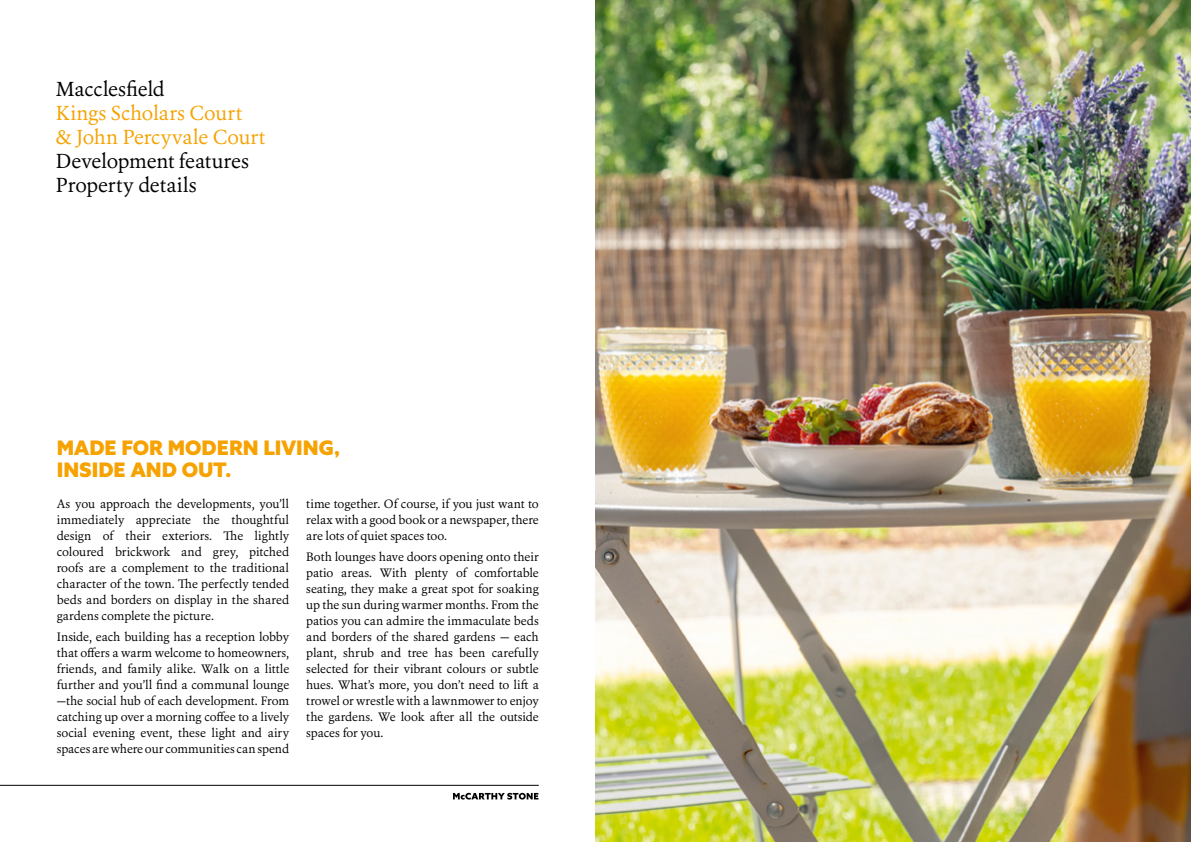
<style>
.page{position:relative;width:1191px;height:842px;background:#fff}
.page>*{position:absolute;margin:0;border:0;box-sizing:border-box;transform-origin:0 0}
.t1{font:20px "Erato";letter-spacing:-.01em;color:#000}
.t2{font:20px/24px "Erato";color:#f6a200}
.Yellow_Subhead{font:900 20px/22px "Azo Sans Mc S";color:#f6a200}
.Body_Copy{font:12px/16px "Erato";letter-spacing:-.005em;color:#000;text-align:justify}
</style>
<div class="page">
<img style="left:595px;top:0;width:596px;height:842px">
<hr style="left:0;top:785px;width:539px;height:1px;background:#000">
<svg style="left:453px;top:793px;width:85px;height:6px"></svg>
<p class="t1" style="left:56px;top:76px;width:110px">Macclesfield</p>
<p class="t2" style="left:56px;top:101px;width:211px">Kings Scholars Court<br>&amp; John Percyvale Court</p>
<p class="t1" style="left:56px;top:148px;width:194px">Development features</p>
<p class="t1" style="left:56px;top:172px;width:142px">Property details</p>
<p class="Yellow_Subhead" style="left:57px;top:437px;width:285px">MADE FOR MODERN LIVING,<br>INSIDE AND OUT.</p>
<p class="Body_Copy" style="left:57px;top:496px;width:234px">As you approach the developments, you’ll immediately appreciate the thoughtful design of their exteriors. The lightly coloured brickwork and grey, pitched roofs are a complement to the traditional character of the town. The perfectly tended beds and borders on display in the shared gardens complete the picture.</p>
<p class="Body_Copy" style="left:57px;top:629px;width:234px">Inside, each building has a reception lobby that offers a warm welcome to homeowners, friends, and family alike. Walk on a little further and you’ll find a communal lounge —the social hub of each development. From catching up over a morning coffee to a lively social evening event, these light and airy spaces are where our communities can spend</p>
<p class="Body_Copy" style="left:306px;top:496px;width:234px">time together. Of course, if you just want to relax with a good book or a newspaper, there are lots of quiet spaces too.</p>
<p class="Body_Copy" style="left:306px;top:549px;width:234px">Both lounges have doors opening onto their patio areas. With plenty of comfortable seating, they make a great spot for soaking up the sun during warmer months. From the patios you can admire the immaculate beds and borders of the shared gardens — each plant, shrub and tree has been carefully selected for their vibrant colours or subtle hues. What’s more, you don’t need to lift a trowel or wrestle with a lawnmower to enjoy the gardens. We look after all the outside spaces for you.</p>
</div>
